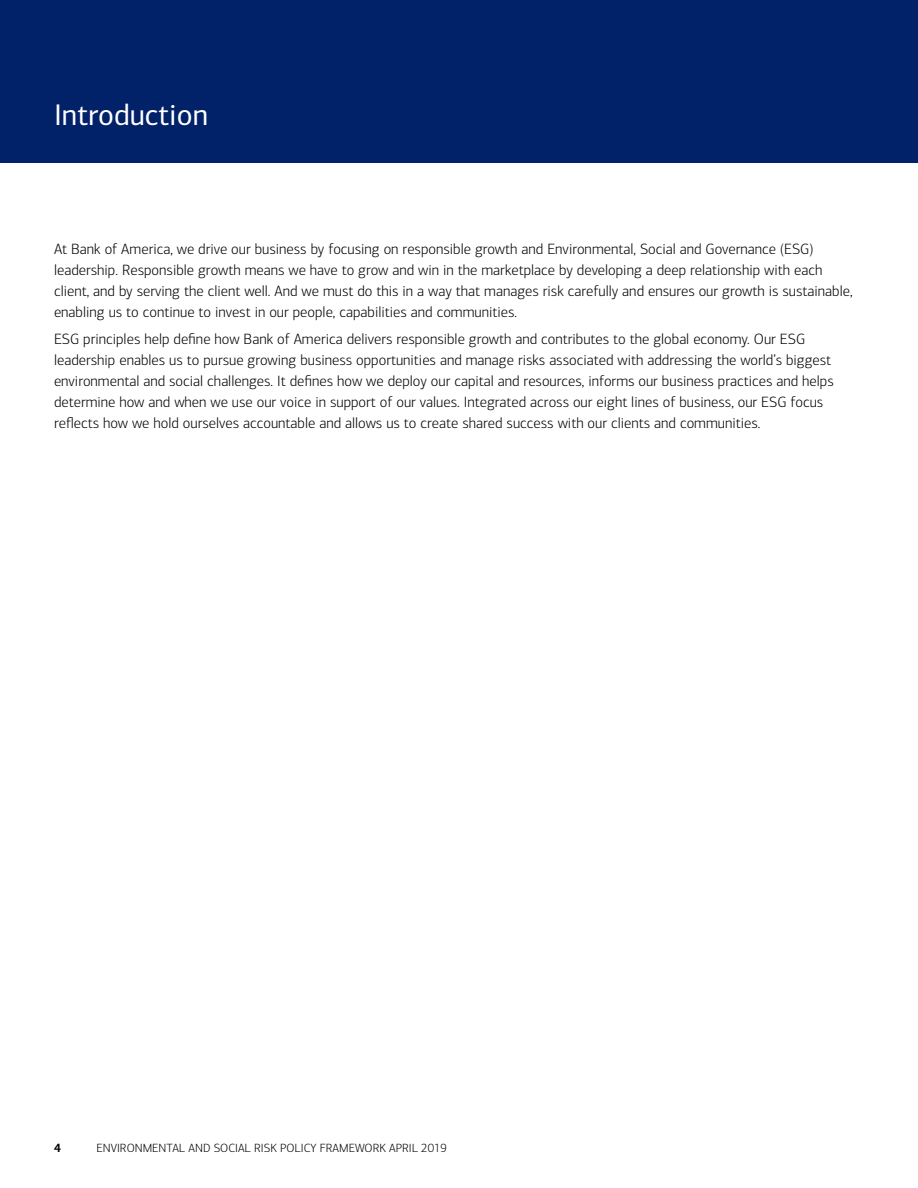
<style>
.page{position:relative;width:918px;height:1188px;background:#fff}
.page>*{position:absolute;margin:0;border:0;box-sizing:border-box;transform-origin:0 0}
.t1{font:30px "Connections";color:#fff}
.t2{font:300 15px/21px "Connections";color:#000}
.t3{font:300 12px "Connections";color:#000}
.t4{font:700 12px "Connections";color:#000}
</style>
<div class="page">
<div style="left:0;top:0;width:918px;height:163px;background:#012169"></div>
<h2 class="t1" style="left:54px;top:98px;width:156px">Introduction</h2>
<p class="t2" style="left:54px;top:238px;width:800px">At Bank of America, we drive our business by focusing on responsible growth and Environmental, Social and Governance (ESG) leadership. Responsible growth means we have to grow and win in the marketplace by developing a deep relationship with each client, and by serving the client well. And we must do this in a way that manages risk carefully and ensures our growth is sustainable, enabling us to continue to invest in our people, capabilities and communities.</p>
<p class="t2" style="left:54px;top:329px;width:781px">ESG principles help define how Bank of America delivers responsible growth and contributes to the global economy. Our ESG leadership enables us to pursue growing business opportunities and manage risks associated with addressing the world’s biggest environmental and social challenges. It defines how we deploy our capital and resources, informs our business practices and helps determine how and when we use our voice in support of our values. Integrated across our eight lines of business, our ESG focus reflects how we hold ourselves accountable and allows us to create shared success with our clients and communities.</p>
<p class="t4" style="left:54px;top:1140px;width:9px">4</p>
<p class="t3" style="left:97px;top:1141px;width:352px">ENVIRONMENTAL AND SOCIAL RISK POLICY FRAMEWORK APRIL 2019</p>
</div>
